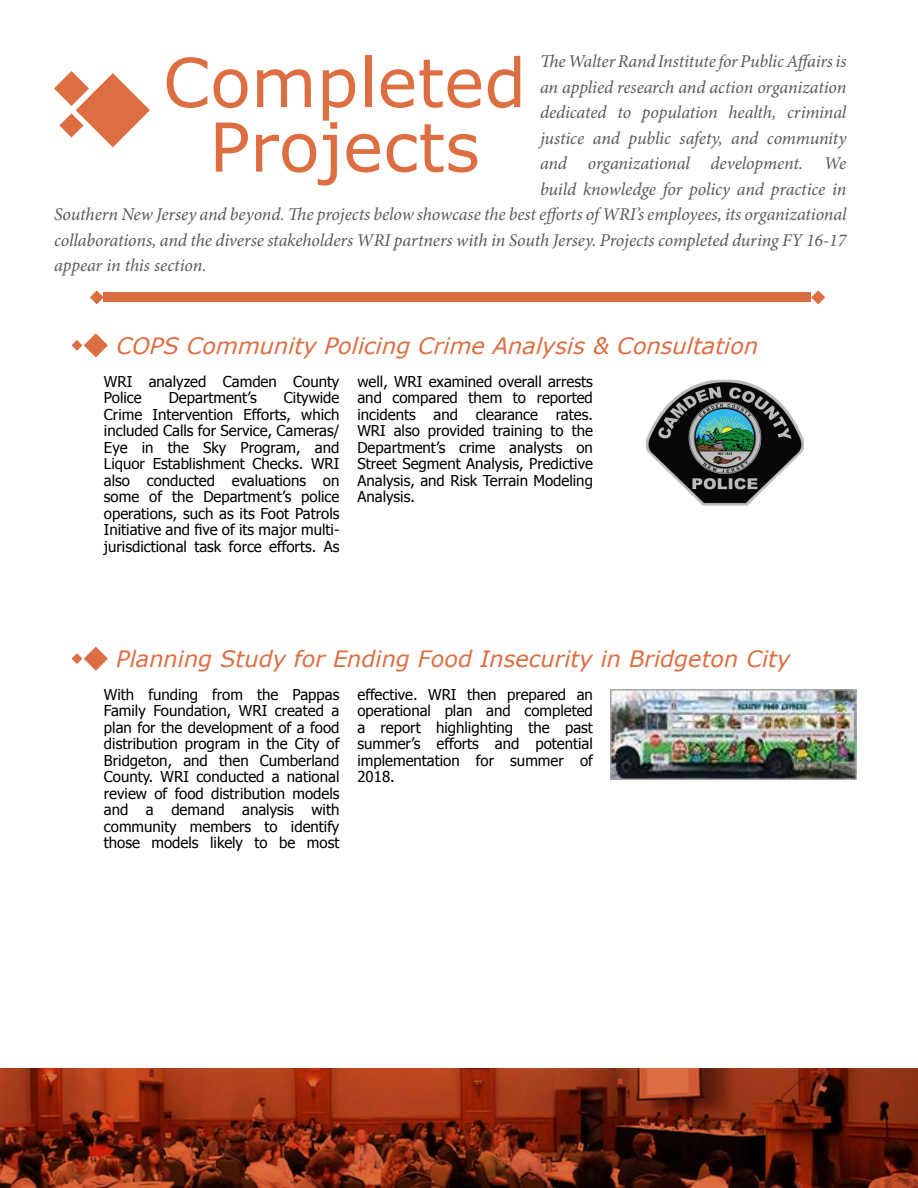
<style>
.page{position:relative;width:918px;height:1188px;background:#fff}
.page>*{position:absolute;margin:0;border:0;box-sizing:border-box;transform-origin:0 0}
.t1{font:67.5px/64.5px "Verdana";color:#dd6e42;text-align:center}
.t2{font:italic 22.5px "Verdana";color:#dd6e42}
.t3{font:italic 18px "Minion Pro";letter-spacing:-.01em;color:#58595b}
.t4{font:15px/16.5px "Tahoma";color:#000;text-align:justify}
</style>
<div class="page">
<img style="left:0;top:1068px;width:918px;height:120px">
<svg style="left:72px;top:333px;width:36px;height:24px"></svg>
<svg style="left:72px;top:647px;width:36px;height:24px"></svg>
<svg style="left:54px;top:71px;width:96px;height:76px"></svg>
<div style="left:104px;top:292px;width:707px;height:10px;background:#dd6e42"></div>
<svg style="left:90px;top:290px;width:14px;height:14px"></svg>
<svg style="left:811px;top:290px;width:14px;height:14px"></svg>
<img style="left:645px;top:379px;width:159px;height:127px">
<img style="left:610px;top:690px;width:246px;height:90px">
<p class="t3" style="left:540px;top:49px;width:308px">The Walter Rand Institute for Public Affairs is</p>
<p class="t3" style="left:540px;top:75px;width:308px">an applied research and action organization</p>
<p class="t3" style="left:540px;top:100px;width:308px">dedicated to population health, criminal</p>
<p class="t3" style="left:540px;top:126px;width:308px">justice and public safety, and community</p>
<p class="t3" style="left:540px;top:151px;width:308px">and organizational development. We</p>
<p class="t3" style="left:540px;top:177px;width:308px">build knowledge for policy and practice in</p>
<p class="t3" style="left:54px;top:202px;width:794px">Southern New Jersey and beyond. The projects below showcase the best efforts of WRI’s employees, its organizational</p>
<p class="t3" style="left:54px;top:228px;width:794px">collaborations, and the diverse stakeholders WRI partners with in South Jersey. Projects completed during FY 16-17</p>
<p class="t3" style="left:54px;top:253px;width:154px">appear in this section.</p>
<h1 class="t1" style="left:163px;top:50px;width:365px">Completed<br>Projects</h1>
<h2 class="t2" style="left:116px;top:330px;width:645px">COPS Community Policing Crime Analysis &amp; Consultation</h2>
<p class="t4" style="left:104px;top:372px;width:237px">WRI analyzed Camden County<br>Police</p>
<p class="t4" style="left:104px;top:389px;width:237px;text-indent:180px">Citywide Crime Intervention Efforts, which included Calls for Service, Cameras/ Eye in the Sky Program, and Liquor Establishment Checks. WRI also conducted evaluations on some of the Department’s police operations, such as its Foot Patrols Initiative and five of its major multi&shy;jurisdictional task force efforts. As</p>
<p class="t4" style="left:169px;top:389px;width:90px">Department’s</p>
<p class="t4" style="left:357px;top:372px;width:237px">well, WRI examined overall arrests and compared them to reported incidents and clearance rates.<br>WRI also provided training to the Department’s crime analysts on Street Segment Analysis, Predictive Analysis, and Risk Terrain Modeling Analysis.</p>
<h2 class="t2" style="left:116px;top:644px;width:676px">Planning Study for Ending Food Insecurity in Bridgeton City</h2>
<p class="t4" style="left:104px;top:686px;width:237px">With funding from the Pappas Family Foundation, WRI created a plan for the development of a food distribution program in the City of Bridgeton, and then Cumberland County. WRI conducted a national review of food distribution models and a demand analysis with community members to identify those models likely to be most</p>
<p class="t4" style="left:357px;top:686px;width:237px">effective. WRI then prepared an operational plan and completed a report highlighting the past summer’s efforts and potential implementation for summer of 2018.</p>
</div>
